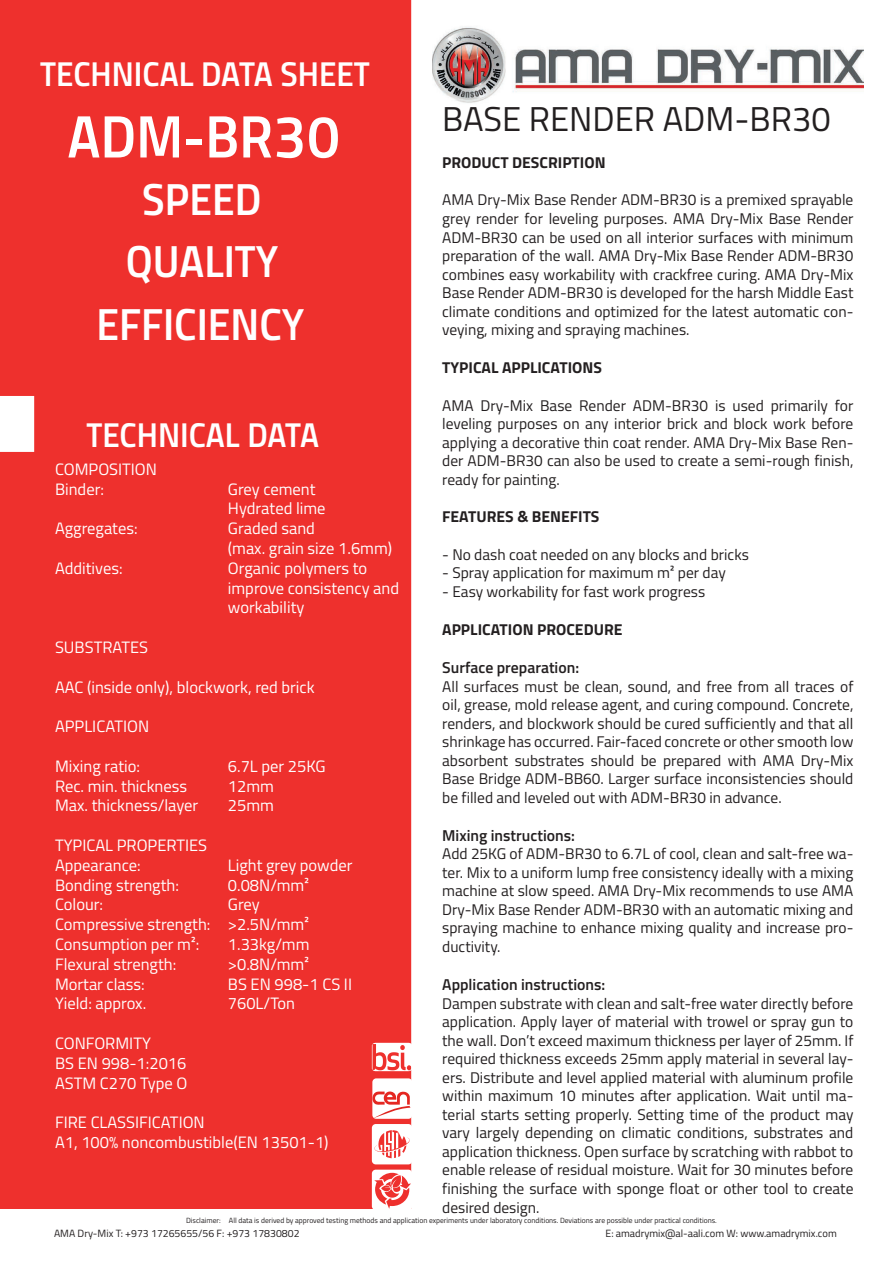
<style>
.page{position:relative;width:893px;height:1263px;background:#fff}
.page>*{position:absolute;margin:0;border:0;box-sizing:border-box;transform-origin:0 0}
.t1{font:60px "Titillium Semibold Upright";color:#fff}
.t2{font:45px "Titillium Semibold Upright";color:#fff}
.t3{font:34.5px "Titillium Semibold Upright";color:#fff}
.t4{font:34.5px "Titillium";color:#231f20}
.t5{font:16.5px/19.8px "Titillium";color:#fff}
.t6{font:700 15.75px "Titillium";color:#231f20}
.t7{font:600 15.75px "Titillium";color:#231f20}
.t8{font:15.45px/18.6px "Titillium";color:#231f20;text-align:justify}
.t9{font:10.5px "Titillium";color:#231f20}
.t10{font:7.5px "Titillium";color:#231f20}
</style>
<div class="page">
<div style="left:0;top:0;width:411px;height:1209px;background:#ee302d"></div>
<img style="left:432px;top:27px;width:431px;height:76px">
<svg style="left:372px;top:1124px;width:40px;height:40px"></svg>
<svg style="left:372px;top:1170px;width:40px;height:39px"></svg>
<svg style="left:372px;top:1043px;width:40px;height:28px"></svg>
<div style="left:372px;top:1078px;width:40px;height:41px;background:#fff;border-radius:4px"></div>
<svg style="left:372px;top:1091px;width:39px;height:27px"></svg>
<p class="t3" style="left:40px;top:48px;width:331px">TECHNICAL DATA SHEET</p>
<p class="t1" style="left:67px;top:91px;width:274px">ADM-BR30</p>
<p class="t2" style="left:142px;top:164px;width:121px">SPEED</p>
<p class="t4" style="left:442px;top:94px;width:390px">BASE RENDER ADM-BR30</p>
<p class="t6" style="left:442px;top:150px;width:165px">PRODUCT DESCRIPTION</p>
<p class="t8" style="left:442px;top:190px;width:413px">AMA Dry-Mix Base Render ADM-BR30 is a premixed sprayable grey render for leveling purposes. AMA Dry-Mix Base Render ADM-BR30 can be used on all interior surfaces with minimum preparation of the wall. AMA Dry-Mix Base Render ADM-BR30 combines easy workability with crackfree curing. AMA Dry-Mix Base Render ADM-BR30 is developed for the harsh Middle East climate conditions and optimized for the latest automatic con&shy;veying, mixing and spraying machines.</p>
<p class="t6" style="left:442px;top:355px;width:161px">TYPICAL APPLICATIONS</p>
<p class="t8" style="left:442px;top:395px;width:413px">AMA Dry-Mix Base Render ADM-BR30 is used primarily for leveling purposes on any interior brick and block work before applying a decorative thin coat render. AMA Dry-Mix Base Ren&shy;der ADM-BR30 can also be used to create a semi-rough finish, ready for painting.</p>
<p class="t6" style="left:442px;top:505px;width:159px">FEATURES &amp; BENEFITS</p>
<p class="t8" style="left:442px;top:544px;width:308px">- No dash coat needed on any blocks and bricks</p>
<p class="t8" style="left:442px;top:563px;width:285px">- Spray application for maximum m² per day</p>
<p class="t8" style="left:442px;top:582px;width:264px">- Easy workability for fast work progress</p>
<p class="t6" style="left:442px;top:618px;width:182px">APPLICATION PROCEDURE</p>
<p class="t7" style="left:442px;top:656px;width:138px">Surface preparation:</p>
<p class="t8" style="left:442px;top:676px;width:413px">All surfaces must be clean, sound, and free from all traces of oil, grease, mold release agent, and curing compound. Concrete, renders, and blockwork should be cured sufficiently and that all shrinkage has occurred. Fair-faced concrete or other smooth low absorbent substrates should be prepared with AMA Dry-Mix Base Bridge ADM-BB60. Larger surface inconsistencies should be filled and leveled out with ADM-BR30 in advance.</p>
<p class="t7" style="left:442px;top:823px;width:134px">Mixing instructions:</p>
<p class="t8" style="left:442px;top:844px;width:413px">Add 25KG of ADM-BR30 to 6.7L of cool, clean and salt-free wa&shy;ter. Mix to a uniform lump free consistency ideally with a mixing machine at slow speed. AMA Dry-Mix recommends to use AMA Dry-Mix Base Render ADM-BR30 with an automatic mixing and spraying machine to enhance mixing quality and increase pro&shy;ductivity.</p>
<p class="t7" style="left:442px;top:973px;width:165px">Application instructions:</p>
<p class="t8" style="left:442px;top:993px;width:413px">Dampen substrate with clean and salt-free water directly before application. Apply layer of material with trowel or spray gun to the wall. Don’t exceed maximum thickness per layer of 25mm. If required thickness exceeds 25mm apply material in several lay&shy;ers. Distribute and level applied material with aluminum profile within maximum 10 minutes after application. Wait until ma&shy;terial starts setting properly. Setting time of the product may vary largely depending on climatic conditions, substrates and application thickness. Open surface by scratching with rabbot to enable release of residual moisture. Wait for 30 minutes before finishing the surface with sponge float or other tool to create desired design.</p>
<p class="t10" style="left:186px;top:1215px;width:532px">Disclaimer: All data is derived by approved testing methods and application experiments under laboratory conditions. Deviations are possible under practical conditions.</p>
<p class="t9" style="left:54px;top:1226px;width:247px">AMA Dry-Mix T: +973 17265655/56 F: +973 17830802</p>
<p class="t9" style="left:605px;top:1226px;width:233px">E: amadrymix@al-aali.com W: www.amadrymix.com</p>
<p class="t2" style="left:126px;top:227px;width:154px">QUALITY</p>
<p class="t2" style="left:97px;top:290px;width:209px">EFFICIENCY</p>
<p class="t3" style="left:86px;top:408px;width:234px">TECHNICAL DATA</p>
<p class="t5" style="left:55px;top:458px;width:104px">COMPOSITION</p>
<p class="t5" style="left:55px;top:478px;width:50px">Binder:</p>
<p class="t5" style="left:228px;top:478px;width:89px">Grey cement</p>
<p class="t5" style="left:228px;top:498px;width:99px">Hydrated lime</p>
<p class="t5" style="left:55px;top:518px;width:84px">Aggregates:</p>
<p class="t5" style="left:228px;top:518px;width:89px">Graded sand</p>
<p class="t5" style="left:228px;top:537px;width:166px">(max. grain size 1.6mm)</p>
<p class="t5" style="left:55px;top:557px;width:69px">Additives:</p>
<p class="t5" style="left:228px;top:557px;width:173px">Organic polymers to improve consistency and workability</p>
<p class="t5" style="left:55px;top:636px;width:95px">SUBSTRATES</p>
<p class="t5" style="left:55px;top:676px;width:261px">AAC (inside only), blockwork, red brick</p>
<p class="t5" style="left:55px;top:716px;width:96px">APPLICATION</p>
<p class="t5" style="left:55px;top:755px;width:87px">Mixing ratio:</p>
<p class="t5" style="left:228px;top:755px;width:99px">6.7L per 25KG</p>
<p class="t5" style="left:55px;top:775px;width:134px">Rec. min. thickness</p>
<p class="t5" style="left:228px;top:775px;width:48px">12mm</p>
<p class="t5" style="left:55px;top:795px;width:145px">Max. thickness/layer</p>
<p class="t5" style="left:228px;top:795px;width:48px">25mm</p>
<p class="t5" style="left:55px;top:834px;width:154px">TYPICAL PROPERTIES</p>
<p class="t5" style="left:55px;top:854px;width:87px">Appearance:</p>
<p class="t5" style="left:228px;top:854px;width:126px">Light grey powder</p>
<p class="t5" style="left:55px;top:874px;width:125px">Bonding strength:</p>
<p class="t5" style="left:228px;top:874px;width:83px">0.08N/mm²</p>
<p class="t5" style="left:55px;top:894px;width:50px">Colour:</p>
<p class="t5" style="left:228px;top:894px;width:33px">Grey</p>
<p class="t5" style="left:55px;top:914px;width:255px">Compressive strength: &gt;2.5N/mm²</p>
<p class="t5" style="left:55px;top:933px;width:146px">Consumption per m²:</p>
<p class="t5" style="left:228px;top:933px;width:83px">1.33kg/mm</p>
<p class="t5" style="left:55px;top:953px;width:123px">Flexural strength:</p>
<p class="t5" style="left:228px;top:953px;width:83px">&gt;0.8N/mm²</p>
<p class="t5" style="left:55px;top:973px;width:91px">Mortar class:</p>
<p class="t5" style="left:228px;top:973px;width:126px">BS EN 998-1 CS II</p>
<p class="t5" style="left:55px;top:993px;width:93px">Yield: approx.</p>
<p class="t5" style="left:228px;top:993px;width:69px">760L/Ton</p>
<p class="t5" style="left:55px;top:1032px;width:97px">CONFORMITY</p>
<p class="t5" style="left:55px;top:1052px;width:133px">BS EN 998-1:2016</p>
<p class="t5" style="left:55px;top:1072px;width:134px">ASTM C270 Type O</p>
<p class="t5" style="left:55px;top:1112px;width:151px">FIRE CLASSIFICATION</p>
<p class="t5" style="left:55px;top:1131px;width:275px">A1, 100% noncombustible(EN 13501-1)</p>
</div>
